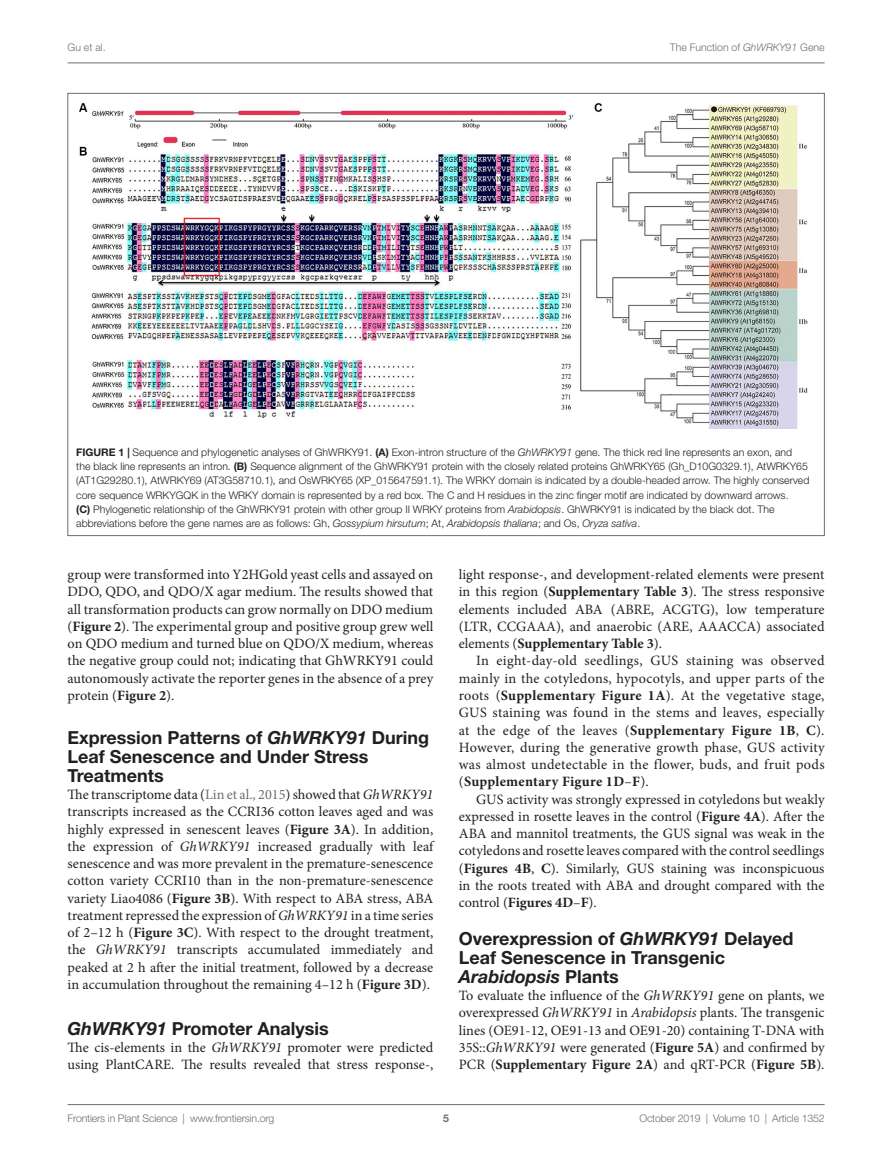
<style>
.page{position:relative;width:893px;height:1170px;background:#fff}
.page>*{position:absolute;margin:0;border:0;box-sizing:border-box;transform-origin:0 0}
._2{font:700 18px/18.8px "Helvetica Neue LT Std";color:#231f20}
.T1{font:14.25px/17.2px "Minion Pro";color:#231f20;text-align:justify}
.T{font:14.25px/17.2px "Minion Pro";letter-spacing:.01em;color:#231f20;text-align:justify}
.FC{font:300 10.5px/14.2px "Helvetica Neue LT Std";color:#231f20}
.t1{font:300 10.5px "Helvetica Neue LT Std";letter-spacing:-.015em;color:#6c6d70}
.t2{font:700 10.5px "Helvetica Neue LT Std";color:#6c6d70}
.s1{font-style:italic}
.s2{font-weight:700}
.s3{color:#6c6d70}
</style>
<div class="page">
<hr style="left:68px;top:63px;width:756px;height:1px;background:#6c6d70">
<hr style="left:68px;top:1104px;width:756px;height:1px;background:#6c6d70">
<img style="left:79px;top:103px;width:729px;height:326px">
<p class="t1" style="left:68px;top:41px;width:40px">Gu et al.</p>
<p class="t1" style="left:670px;top:41px;width:156px">The Function of <span class="s1">GhWRKY91</span> Gene</p>
<p class="FC" style="left:76px;top:445px;width:735px"><span class="s2">FIGURE 1 |</span> Sequence and phylogenetic analyses of GhWRKY91. <span class="s2">(A)</span> Exon-intron structure of the <span class="s1">GhWRKY91</span> gene. The thick red line represents an exon, and<br>the black line represents an intron. <span class="s2">(B)</span> Sequence alignment of the GhWRKY91 protein with the closely related proteins GhWRKY65 (Gh_D10G0329.1), AtWRKY65 (AT1G29280.1), AtWRKY69 (AT3G58710.1), and OsWRKY65 (XP_015647591.1). The WRKY domain is indicated by a double-headed arrow. The highly conserved core sequence WRKYGQK in the WRKY domain is represented by a red box. The C and H residues in the zinc finger motif are indicated by downward arrows.<br><span class="s2">(C)</span> Phylogenetic relationship of the GhWRKY91 protein with other group II WRKY proteins from <span class="s1">Arabidopsis</span>. GhWRKY91 is indicated by the black dot. The abbreviations before the gene names are as follows: Gh, <span class="s1">Gossypium hirsutum</span>; At, <span class="s1">Arabidopsis thaliana</span>; and Os, <span class="s1">Oryza sativa</span>.</p>
<p class="T1" style="left:68px;top:566px;width:367px">group were transformed into Y2HGold yeast cells and assayed on DDO, QDO, and QDO/X agar medium. The results showed that all transformation products can grow normally on DDO medium (<span class="s2">Figure 2</span>). The experimental group and positive group grew well on QDO medium and turned blue on QDO/X medium, whereas the negative group could not; indicating that GhWRKY91 could autonomously activate the reporter genes in the absence of a prey protein (<span class="s2">Figure 2</span>).</p>
<p class="_2" style="left:68px;top:728px;width:363px">Expression Patterns of <span class="s1">GhWRKY91</span> During<br>Leaf Senescence and Under Stress<br>Treatments</p>
<p class="T1" style="left:68px;top:785px;width:367px">The transcriptome data (<span class="s3">Lin et al., 2015</span>) showed that <span class="s1">GhWRKY91 </span>transcripts increased as the CCRI36 cotton leaves aged and was highly expressed in senescent leaves (<span class="s2">Figure 3A</span>). In addition, the expression of <span class="s1">GhWRKY91</span> increased gradually with leaf senescence and was more prevalent in the premature-senescence cotton variety CCRI10 than in the non-premature-senescence variety Liao4086 (<span class="s2">Figure 3B</span>). With respect to ABA stress, ABA treatment repressed the expression of <span class="s1">GhWRKY91</span> in a time series of 2–12 h (<span class="s2">Figure 3C</span>). With respect to the drought treatment, the <span class="s1">GhWRKY91</span> transcripts accumulated immediately and peaked at 2 h after the initial treatment, followed by a decrease in accumulation throughout the remaining 4–12 h (<span class="s2">Figure 3D</span>).</p>
<p class="_2" style="left:68px;top:1018px;width:263px"><span class="s1">GhWRKY91</span> Promoter Analysis</p>
<p class="T1" style="left:68px;top:1038px;width:367px">The cis-elements in the <span class="s1">GhWRKY91</span> promoter were predicted using PlantCARE. The results revealed that stress response-,</p>
<p class="T1" style="left:459px;top:566px;width:367px">light response-, and development-related elements were present in this region (<span class="s2">Supplementary Table 3</span>). The stress responsive elements included ABA (ABRE, ACGTG), low temperature (LTR, CCGAAA), and anaerobic (ARE, AAACCA) associated elements (<span class="s2">Supplementary Table 3</span>).</p>
<p class="T" style="left:459px;top:652px;width:367px;text-indent:17px">In eight-day-old seedlings, GUS staining was observed mainly in the cotyledons, hypocotyls, and upper parts of the roots (<span class="s2">Supplementary Figure 1A</span>). At the vegetative stage, GUS staining was found in the stems and leaves, especially at the edge of the leaves (<span class="s2">Supplementary Figure 1B</span>, <span class="s2">C</span>).<br>However, during the generative growth phase, GUS activity was almost undetectable in the flower, buds, and fruit pods (<span class="s2">Supplementary Figure 1D</span>–<span class="s2">F</span>).</p>
<p class="T" style="left:459px;top:790px;width:367px;text-indent:17px">GUS activity was strongly expressed in cotyledons but weakly expressed in rosette leaves in the control (<span class="s2">Figure 4A</span>). After the ABA and mannitol treatments, the GUS signal was weak in the cotyledons and rosette leaves compared with the control seedlings (<span class="s2">Figures 4B</span>, <span class="s2">C</span>). Similarly, GUS staining was inconspicuous in the roots treated with ABA and drought compared with the control (<span class="s2">Figures 4D</span>–<span class="s2">F</span>).</p>
<p class="_2" style="left:459px;top:929px;width:336px">Overexpression of <span class="s1">GhWRKY91</span> Delayed<br>Leaf Senescence in Transgenic<br><span class="s1">Arabidopsis</span> Plants</p>
<p class="T1" style="left:459px;top:986px;width:367px">To evaluate the influence of the <span class="s1">GhWRKY91</span> gene on plants, we overexpressed <span class="s1">GhWRKY91</span> in <span class="s1">Arabidopsis</span> plants. The transgenic lines (OE91-12, OE91-13 and OE91-20) containing T-DNA with 35S::<span class="s1">GhWRKY91</span> were generated (<span class="s2">Figure 5A</span>) and confirmed by PCR (<span class="s2">Supplementary Figure 2A</span>) and qRT-PCR (<span class="s2">Figure 5B</span>).</p>
<p class="t1" style="left:68px;top:1111px;width:208px">Frontiers in Plant Science | www.frontiersin.org</p>
<p class="t1" style="left:639px;top:1111px;width:187px">October 2019 | Volume 10 | Article 1352</p>
<p class="t2" style="left:443px;top:1111px;width:7px">5</p>
</div>
